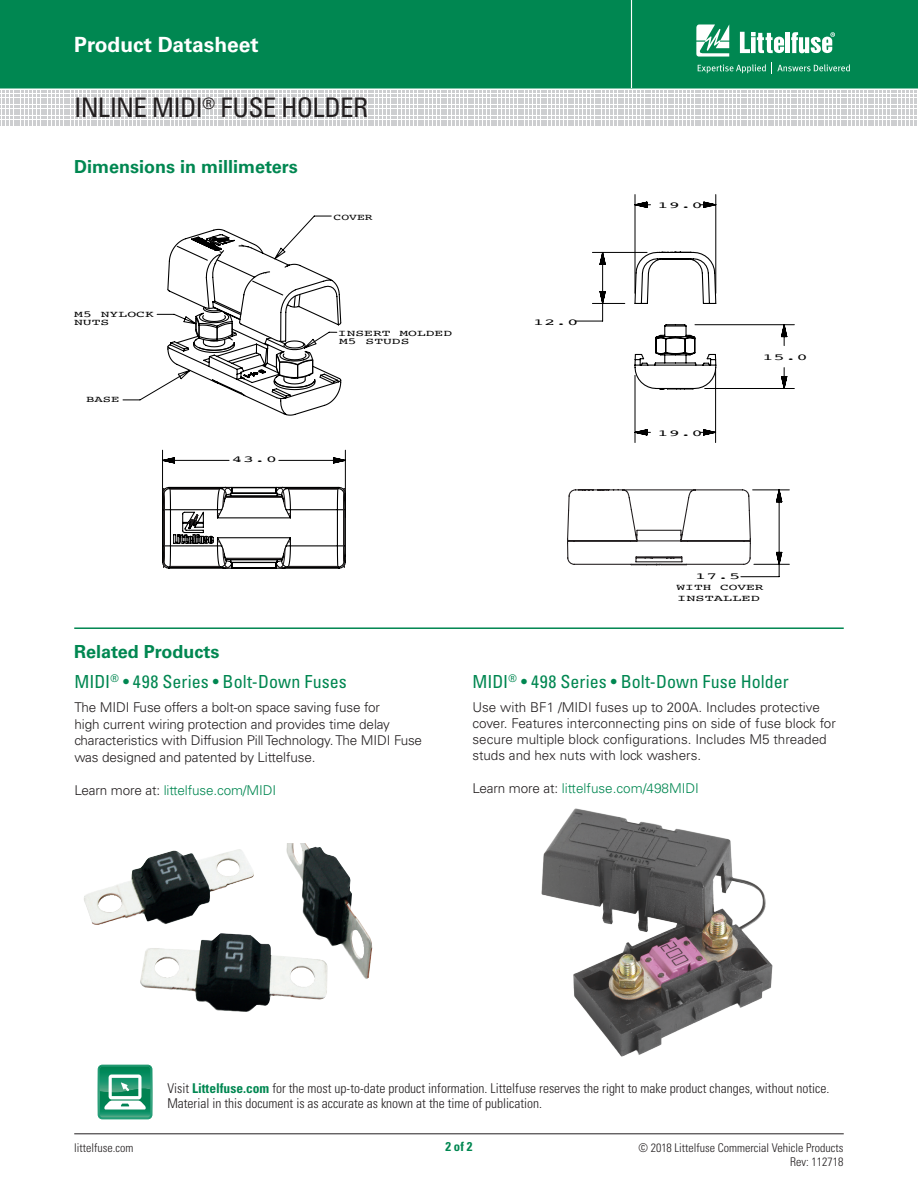
<style>
.page{position:relative;width:918px;height:1188px;background:#fff}
.page>*{position:absolute;margin:0;border:0;box-sizing:border-box;transform-origin:0 0}
.Class_Head{font:condensed 27px "Univers LT Std";letter-spacing:-.03em;color:#231f20}
.t1{font:700 21px "Univers LT Std";color:#fff}
.Series_Header{font:condensed 18px "Univers LT Std";color:#008751}
.Green_Subheads{font:700 18px "Univers LT Std";color:#008751}
.Series_Body_Copy{font:300 13.5px/16.2px "Univers LT Std";letter-spacing:-.01em;color:#231f20}
.t2{font:300 condensed 13.5px/15px "Univers LT Std";color:#231f20}
.Series_Body_Copy-2{font:300 13.5px "Univers LT Std";letter-spacing:-.01em;color:#008751}
.t3{font:700 condensed 12.75px "Univers LT Std";color:#008751}
.t4{font:300 condensed 12px/13.5px "Univers LT Std";color:#231f20;text-align:right}
.t5{font:9px "Courier";color:#000;scale:2.13 1}
.t6{font:9px/8.6px "Courier";color:#000;scale:1.64 1}
.t7{font:9px/10.5px "Courier";color:#000;scale:1.62 1}
.t8{font:9px/8.4px "Courier";color:#000;scale:1.65 1}
.t9{font:9px "Courier";color:#000;scale:1.46 1}
.t10{font:9px "Courier";color:#000;scale:1.55 1}
.s1{color:#231f20}
.s2{font-weight:700;color:#008751}
</style>
<div class="page">
<div style="left:0;top:0;width:918px;height:88px;background:#008751"></div>
<hr style="left:631px;top:0;width:1px;height:88px;background:#fff">
<hr style="left:74px;top:1134px;width:770px;height:1px;background:#231f20">
<svg style="left:0;top:91px;width:917px;height:35px"></svg>
<svg style="left:696px;top:24px;width:33px;height:33px"></svg>
<hr style="left:786px;top:32px;width:4px;height:21px;background:#fff">
<svg style="left:791px;top:32px;width:44px;height:21px"></svg>
<svg style="left:740px;top:32px;width:44px;height:21px"></svg>
<svg style="left:698px;top:64px;width:68px;height:9px"></svg>
<svg style="left:772px;top:63px;width:78px;height:11px"></svg>
<svg style="left:98px;top:1065px;width:54px;height:54px"></svg>
<img style="left:84px;top:843px;width:289px;height:169px">
<hr style="left:74px;top:627px;width:770px;height:2px;background:#008751">
<svg style="left:123px;top:216px;width:219px;height:200px"></svg>
<svg style="left:575px;top:251px;width:220px;height:183px"></svg>
<svg style="left:634px;top:194px;width:83px;height:196px"></svg>
<svg style="left:567px;top:434px;width:223px;height:143px"></svg>
<svg style="left:162px;top:450px;width:184px;height:119px"></svg>
<img style="left:541px;top:808px;width:232px;height:249px">
<h2 class="t1" style="left:74px;top:32px;width:186px">Product Datasheet</h2>
<p class="Class_Head" style="left:74px;top:91px;width:295px">INLINE MIDI<sup>®</sup> FUSE HOLDER</p>
<p class="Green_Subheads" style="left:74px;top:156px;width:225px">Dimensions in millimeters</p>
<p class="t8" style="left:74px;top:309px;width:50px">M5 NYLOCK<br>NUTS</p>
<p class="t10" style="left:86px;top:392px;width:23px">BASE</p>
<p class="t5" style="left:231px;top:453px;width:23px">43.0</p>
<p class="t9" style="left:334px;top:210px;width:28px">COVER</p>
<p class="t6" style="left:338px;top:328px;width:71px">INSERT MOLDED<br>M5 STUDS</p>
<p class="t5" style="left:533px;top:315px;width:23px">12.0</p>
<p class="t5" style="left:657px;top:199px;width:23px">19.0</p>
<p class="t5" style="left:657px;top:426px;width:23px">19.0</p>
<p class="t5" style="left:762px;top:350px;width:23px">15.0</p>
<p class="Green_Subheads" style="left:74px;top:641px;width:147px">Related Products</p>
<p class="Series_Header" style="left:74px;top:670px;width:274px">MIDI<sup>®</sup> • 498 Series • Bolt-Down Fuses</p>
<p class="Series_Body_Copy" style="left:74px;top:699px;width:349px">The MIDI Fuse offers a bolt-on space saving fuse for<br>high current wiring protection and provides time delay characteristics with Diffusion Pill Technology. The MIDI Fuse was designed and patented by Littelfuse.</p>
<p class="Series_Body_Copy-2" style="left:74px;top:782px;width:203px"><span class="s1">Learn more at:</span> littelfuse.com/MIDI</p>
<p class="t5" style="left:695px;top:569px;width:23px">17.5</p>
<p class="t7" style="left:677px;top:582px;width:55px">WITH COVER<br>INSTALLED</p>
<p class="Series_Header" style="left:472px;top:670px;width:318px">MIDI<sup>®</sup> • 498 Series • Bolt-Down Fuse Holder</p>
<p class="Series_Body_Copy" style="left:472px;top:699px;width:365px">Use with BF1 /MIDI fuses up to 200A. Includes protective cover. Features interconnecting pins on side of fuse block for secure multiple block configurations. Includes M5 threaded studs and hex nuts with lock washers.</p>
<p class="Series_Body_Copy-2" style="left:472px;top:780px;width:228px"><span class="s1">Learn more at:</span> littelfuse.com/498MIDI</p>
<p class="t2" style="left:167px;top:1081px;width:663px">Visit <span class="s2">Littelfuse.com</span> for the most up-to-date product information. Littelfuse reserves the right to make product changes, without notice.<br>Material in this document is as accurate as known at the time of publication.</p>
<p class="t4" style="left:74px;top:1141px;width:61px">littelfuse.com</p>
<p class="t3" style="left:445px;top:1139px;width:29px">2 of 2</p>
<p class="t4" style="left:638px;top:1141px;width:207px">© 2018 Littelfuse Commercial Vehicle Products<br>Rev: 112718</p>
</div>
